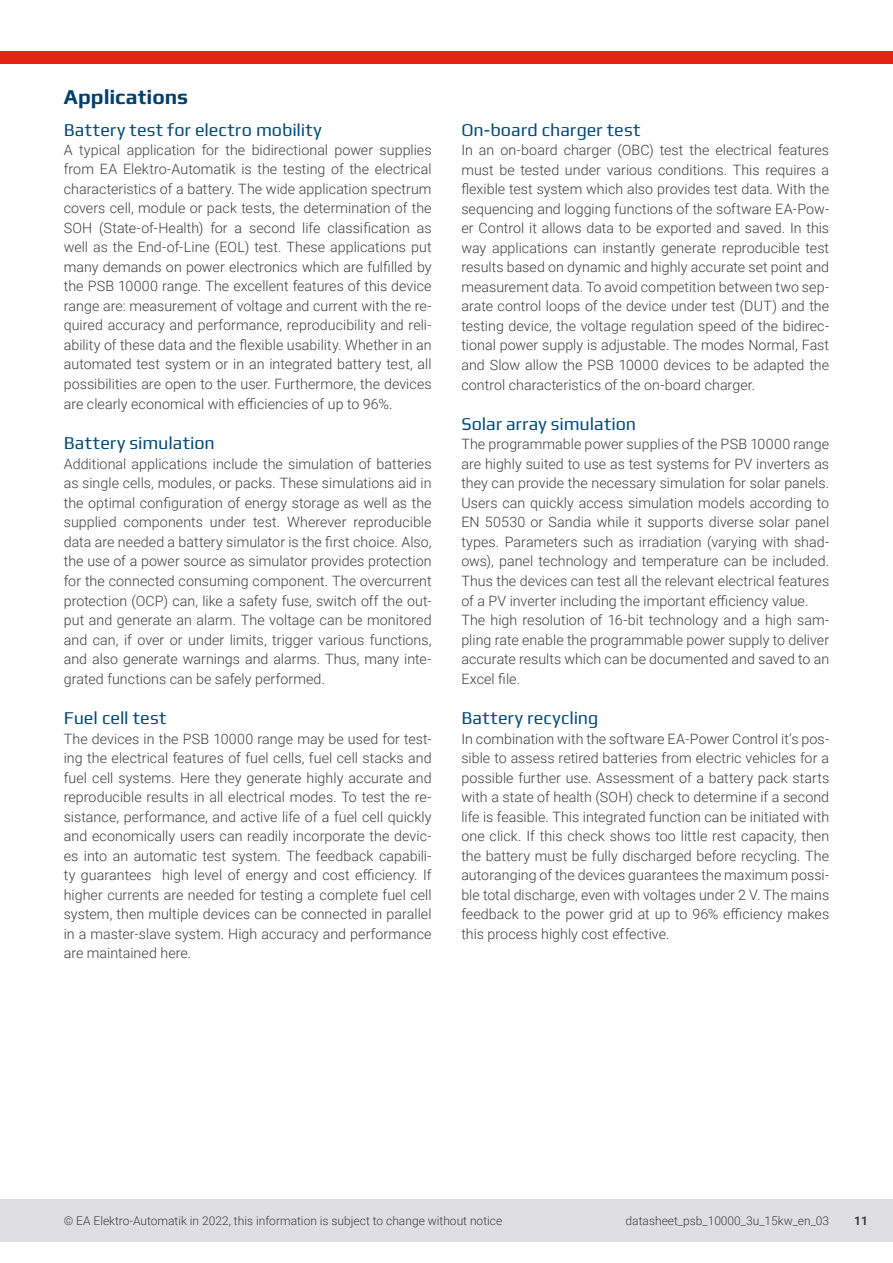
<style>
.page{position:relative;width:893px;height:1263px;background:#fff}
.page>*{position:absolute;margin:0;border:0;box-sizing:border-box;transform-origin:0 0}
.t1{font:700 21px "Play";letter-spacing:-.005em;color:#003e6b}
.t2{font:18px "Play";letter-spacing:.005em;color:#034a77}
.t3{font:300 14.25px/19.5px "Roboto";letter-spacing:.005em;color:#3d3d3c;text-align:justify}
.t4{font:300 12px "Roboto";color:#3d3d3c}
.t5{font:700 12px "Roboto";color:#3d3d3c}
</style>
<div class="page">
<div style="left:0;top:1199px;width:893px;height:43px;background:#dfdfe1"></div>
<div style="left:0;top:51px;width:893px;height:13px;background:#e42413"></div>
<h1 class="t1" style="left:64px;top:82px;width:126px">Applications</h1>
<p class="t2" style="left:64px;top:117px;width:260px">Battery test for electro mobility</p>
<p class="t3" style="left:64px;top:139px;width:369px">A typical application for the bidirectional power supplies from EA Elektro-Automatik is the testing of the electrical characteristics of a battery. The wide application spectrum covers cell, module or pack tests, the determination of the SOH (State-of-Health) for a second life classification as well as the End-of-Line (EOL) test. These applications put many demands on power electronics which are fulfilled by the PSB 10000 range. The excellent features of this device range are: measurement of voltage and current with the re&shy;quired accuracy and performance, reproducibility and reli&shy;ability of these data and the flexible usability. Whether in an automated test system or in an integrated battery test, all possibilities are open to the user. Furthermore, the devices are clearly economical with efficiencies of up to 96%.</p>
<p class="t2" style="left:64px;top:431px;width:153px">Battery simulation</p>
<p class="t3" style="left:64px;top:454px;width:369px">Additional applications include the simulation of batteries as single cells, modules, or packs. These simulations aid in the optimal configuration of energy storage as well as the supplied components under test. Wherever reproducible data are needed a battery simulator is the first choice. Also, the use of a power source as simulator provides protection for the connected consuming component. The overcurrent protection (OCP) can, like a safety fuse, switch off the out&shy;put and generate an alarm. The voltage can be monitored and can, if over or under limits, trigger various functions, and also generate warnings and alarms. Thus, many inte&shy;grated functions can be safely performed.</p>
<p class="t2" style="left:64px;top:705px;width:104px">Fuel cell test</p>
<p class="t3" style="left:64px;top:728px;width:369px">The devices in the PSB 10000 range may be used for test&shy;ing the electrical features of fuel cells, fuel cell stacks and fuel cell systems. Here they generate highly accurate and reproducible results in all electrical modes. To test the re&shy;sistance, performance, and active life of a fuel cell quickly and economically users can readily incorporate the devic&shy;es into an automatic test system. The feedback capabili&shy;ty guarantees high level of energy and cost efficiency. If higher currents are needed for testing a complete fuel cell system, then multiple devices can be connected in parallel in a master-slave system. High accuracy and performance are maintained here.</p>
<p class="t2" style="left:461px;top:117px;width:180px">On-board charger test</p>
<p class="t3" style="left:461px;top:140px;width:369px">In an on-board charger (OBC) test the electrical features must be tested under various conditions. This requires a flexible test system which also provides test data. With the sequencing and logging functions of the software EA-Pow&shy;er Control it allows data to be exported and saved. In this way applications can instantly generate reproducible test results based on dynamic and highly accurate set point and measurement data. To avoid competition between two sep&shy;arate control loops of the device under test (DUT) and the testing device, the voltage regulation speed of the bidirec&shy;tional power supply is adjustable. The modes Normal, Fast and Slow allow the PSB 10000 devices to be adapted the control characteristics of the on-board charger.</p>
<p class="t2" style="left:461px;top:411px;width:176px">Solar array simulation</p>
<p class="t3" style="left:461px;top:434px;width:369px;text-align:left">The programmable power supplies of the PSB 10000 range are highly suited to use as test systems for PV inverters as they can provide the necessary simulation for solar panels.<br>Users can quickly access simulation models according to EN 50530 or Sandia while it supports diverse solar panel types. Parameters such as irradiation (varying with shad&shy;ows), panel technology and temperature can be included.<br>Thus the devices can test all the relevant electrical features of a PV inverter including the important efficiency value.<br>The high resolution of 16-bit technology and a high sam&shy;pling rate enable the programmable power supply to deliver accurate results which can be documented and saved to an Excel file.</p>
<p class="t2" style="left:461px;top:705px;width:138px">Battery recycling</p>
<p class="t3" style="left:461px;top:728px;width:369px">In combination with the software EA-Power Control it’s pos&shy;sible to assess retired batteries from electric vehicles for a possible further use. Assessment of a battery pack starts with a state of health (SOH) check to determine if a second life is feasible. This integrated function can be initiated with one click. If this check shows too little rest capacity, then the battery must be fully discharged before recycling. The autoranging of the devices guarantees the maximum possi&shy;ble total discharge, even with voltages under 2 V. The mains feedback to the power grid at up to 96% efficiency makes this process highly cost effective.</p>
<p class="t4" style="left:64px;top:1212px;width:440px">© EA Elektro-Automatik in 2022, this information is subject to change without notice</p>
<p class="t4" style="left:626px;top:1212px;width:205px">datasheet_psb_10000_3u_15kw_en_03</p>
<p class="t5" style="left:854px;top:1212px;width:15px">11</p>
</div>
